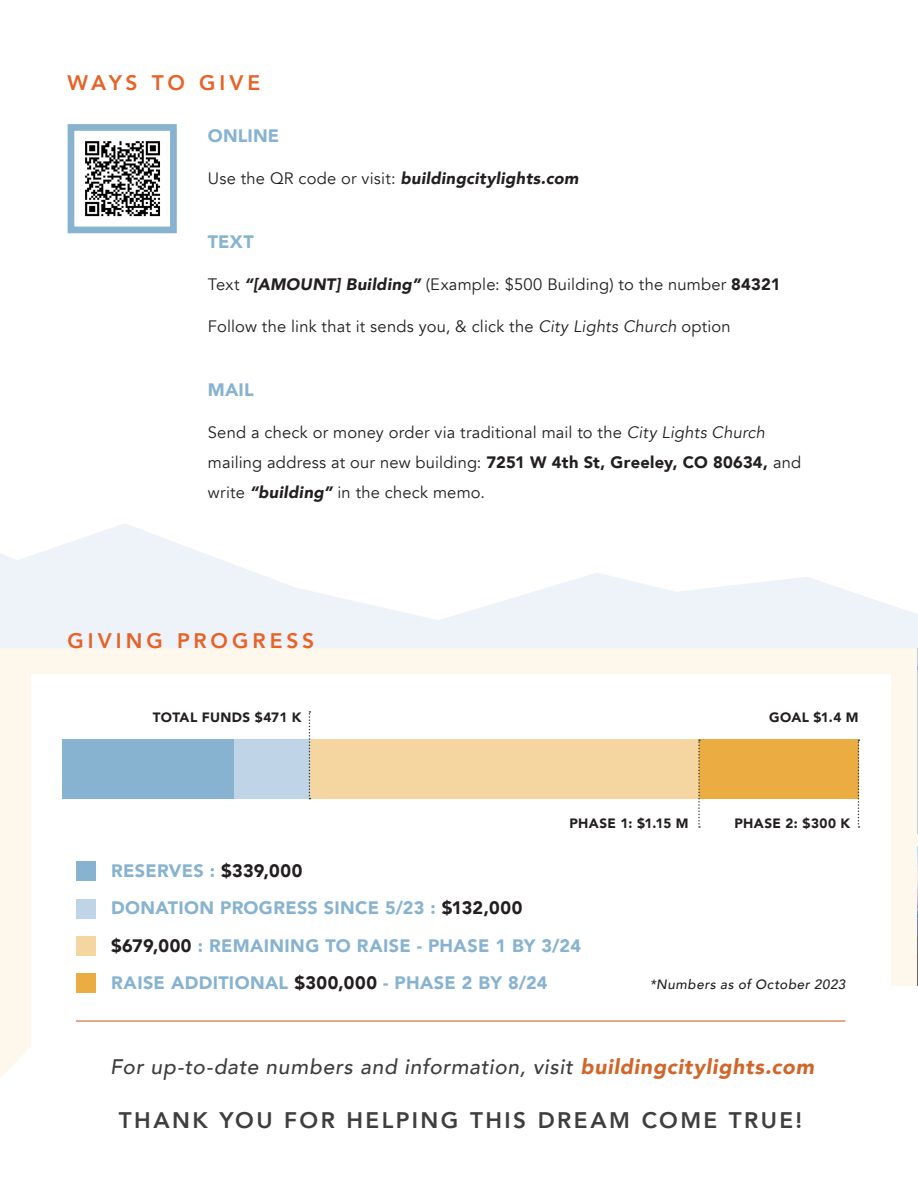
<style>
.page{position:relative;width:918px;height:1188px;background:#fff}
.page>*{position:absolute;margin:0;border:0;box-sizing:border-box;transform-origin:0 0}
.t1{font:800 22.5px "Avenir";letter-spacing:.11em;color:#3e3e3f}
.t2{font:italic 500 21px "Avenir";letter-spacing:.03em;color:#3e3e3f}
.t3{font:800 21px "Avenir";letter-spacing:.19em;color:#e86125}
.t4{font:900 18px/37.5px "Avenir";letter-spacing:.02em;color:#87b3d1}
.t5{font:16.5px/30px "Avenir";letter-spacing:.01em;color:#231f20}
.t6{font:italic 900 16.5px "Avenir";letter-spacing:.02em;color:#231f20}
.t7{font:900 13.5px "Avenir";letter-spacing:.025em;color:#231f20}
.t8{font:italic 500 13.5px "Avenir";letter-spacing:.04em;color:#231f20}
.s1{font-weight:400;font-style:normal}
.s2{font-weight:900;font-style:italic}
.s3{font-weight:900}
.s4{font-style:italic}
.s5{color:#231f20}
.s6{font-weight:900;color:#d1662b}
</style>
<div class="page">
<svg style="left:2px;top:523px;width:916px;height:125px;fill:#edf3f8"></svg>
<hr style="left:917px;top:648px;width:1px;height:186px;background:#87b3d1">
<svg style="left:917px;top:648px;width:1px;height:98px"></svg>
<img style="left:917px;top:846px;width:1px;height:140px">
<div style="left:2px;top:648px;width:915px;height:428px;background:#fdf7ec"></div>
<img style="left:85px;top:141px;width:75px;height:76px">
<div style="left:68px;top:124px;width:109px;height:109px;border:7px solid #87b3d1"></div>
<div style="left:31px;top:674px;width:859px;height:487px;background:#fff"></div>
<div style="left:63px;top:739px;width:795px;height:60px;background:#ebac42"></div>
<div style="left:63px;top:739px;width:636px;height:60px;background:#f5d5a0"></div>
<svg style="left:858px;top:739px;width:1px;height:89px"></svg>
<svg style="left:698px;top:739px;width:2px;height:89px"></svg>
<div style="left:63px;top:739px;width:247px;height:60px;background:#bfd5e7"></div>
<div style="left:63px;top:739px;width:171px;height:60px;background:#87b3d1"></div>
<svg style="left:309px;top:711px;width:1px;height:88px"></svg>
<div style="left:76px;top:936px;width:19px;height:20px;background:#f5d5a0"></div>
<div style="left:76px;top:974px;width:19px;height:19px;background:#ebac42"></div>
<div style="left:76px;top:899px;width:19px;height:19px;background:#bfd5e7"></div>
<div style="left:76px;top:862px;width:19px;height:19px;background:#87b3d1"></div>
<hr style="left:76px;top:1021px;width:769px;height:1px;background:#cc5513">
<svg style="left:0;top:553px;width:2px;height:526px"></svg>
<p class="t3" style="left:68px;top:66px;width:194px">WAYS TO GIVE</p>
<p class="t4" style="left:208px;top:117px;width:73px">ONLINE</p>
<p class="t6" style="left:208px;top:165px;width:372px"><span class="s1">Use the QR code or visit:</span> buildingcitylights.com</p>
<p class="t4" style="left:208px;top:223px;width:47px">TEXT</p>
<p class="t5" style="left:208px;top:270px;width:574px">Text <span class="s2">“[AMOUNT] Building”</span> (Example: $500 Building) to the number <span class="s3">84321</span></p>
<p class="t5" style="left:208px;top:312px;width:524px">Follow the link that it sends you, &amp; click the <span class="s4">City Lights Church</span> option</p>
<p class="t4" style="left:208px;top:371px;width:47px">MAIL</p>
<p class="t5" style="left:208px;top:418px;width:595px">Send a check or money order via traditional mail to the <span class="s4">City Lights Church </span>mailing address at our new building: <span class="s3">7251 W 4th St, Greeley, CO 80634,</span> and write <span class="s2">“building”</span> in the check memo.</p>
<p class="t3" style="left:68px;top:625px;width:248px">GIVING PROGRESS</p>
<p class="t7" style="left:153px;top:706px;width:150px">TOTAL FUNDS $471 K</p>
<p class="t7" style="left:769px;top:706px;width:91px">GOAL $1.4 M</p>
<p class="t7" style="left:569px;top:811px;width:121px">PHASE 1: $1.15 M</p>
<p class="t7" style="left:734px;top:811px;width:117px">PHASE 2: $300 K</p>
<p class="t4" style="left:111px;top:851px;width:472px">RESERVES : <span class="s5">$339,000<br></span>DONATION PROGRESS SINCE 5/23 : <span class="s5">$132,000 $679,000</span> : REMAINING TO RAISE - PHASE 1 BY 3/24<br>RAISE ADDITIONAL <span class="s5">$300,000</span> - PHASE 2 BY 8/24</p>
<p class="t8" style="left:650px;top:976px;width:197px">*Numbers as of October 2023</p>
<p class="t2" style="left:110px;top:1055px;width:705px">For up-to-date numbers and information, visit <span class="s6">buildingcitylights.com</span></p>
<p class="t1" style="left:119px;top:1103px;width:685px">THANK YOU FOR HELPING THIS DREAM COME TRUE!</p>
</div>
